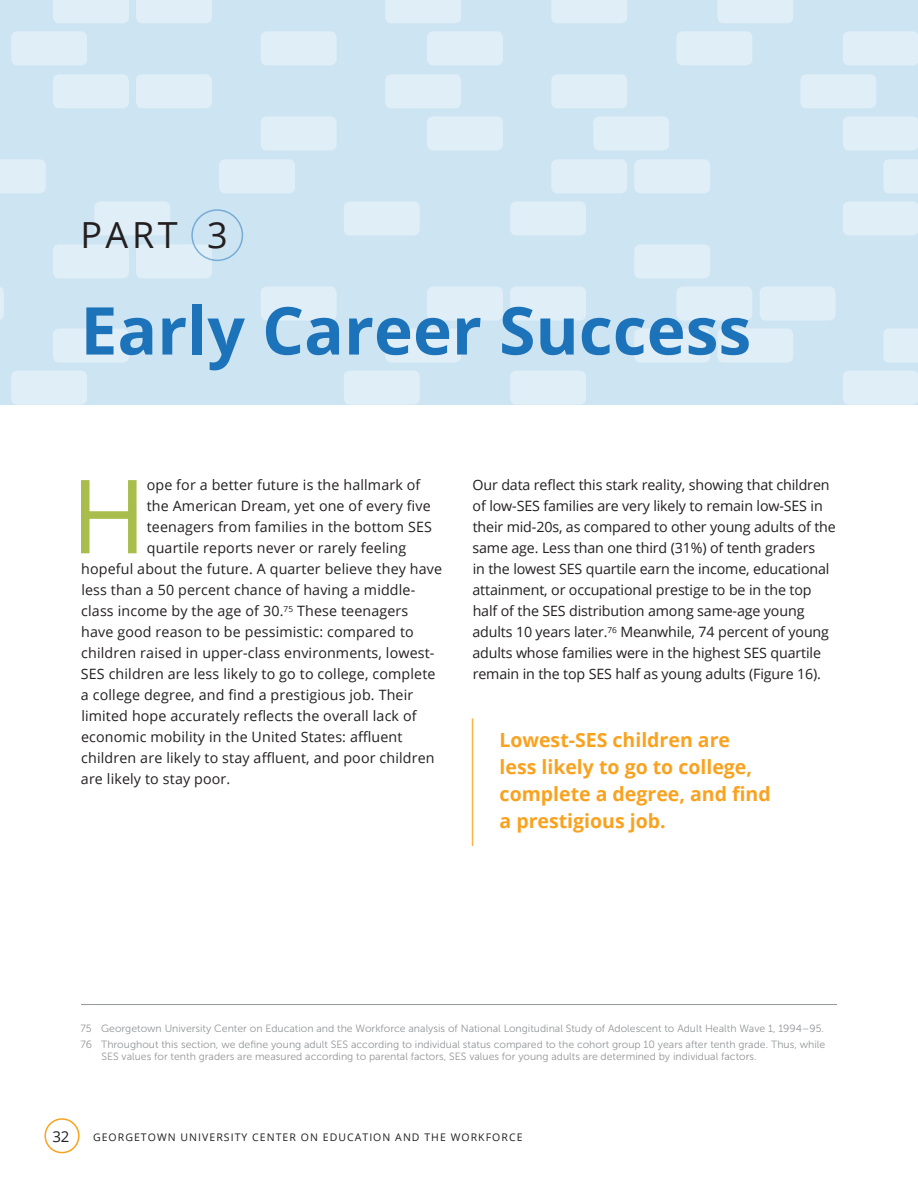
<style>
.page{position:relative;width:918px;height:1188px;background:#fff}
.page>*{position:absolute;margin:0;border:0;box-sizing:border-box;transform-origin:0 0}
.Body__with_drop_cap{font:102.45px "Open Sans";color:#a8bd4c}
.Major_Heading{font:700 66px "Open Sans";color:#1d73ba}
.Heading_Slug{font:36px "Open Sans";color:#231f20}
.Pull_quote__yellow{font:700 19.5px/27px "Open Sans";color:#f9a21f}
.t1{font:15px "Open Sans";color:#231f20}
.Body__with_drop_cap-2{font:14.25px "Open Sans";letter-spacing:.01em;color:#231f20}
.Body_text{font:14.25px/21px "Open Sans";letter-spacing:-.01em;color:#231f20}
.Footnote{font:10.5px/12px "Museo Sans 300";color:#939598}
.t2{font:10.5px "Open Sans";letter-spacing:.1em;color:#231f20}
</style>
<div class="page">
<div style="left:44px;top:1118px;width:36px;height:35px;border:2px solid #f9a21f;border-radius:50%"></div>
<div style="left:0;top:0;width:918px;height:405px;background:#cde4f2"></div>
<div style="left:261px;top:116px;width:76px;height:34px;background:#e0eef7;border-radius:6px"></div>
<div style="left:593px;top:116px;width:76px;height:34px;background:#e0eef7;border-radius:6px"></div>
<div style="left:427px;top:116px;width:76px;height:34px;background:#e0eef7;border-radius:6px"></div>
<div style="left:843px;top:116px;width:75px;height:34px;background:#e0eef7;border-radius:6px"></div>
<div style="left:261px;top:31px;width:76px;height:34px;background:#e0eef7;border-radius:6px"></div>
<div style="left:11px;top:31px;width:76px;height:34px;background:#e0eef7;border-radius:6px"></div>
<div style="left:427px;top:31px;width:76px;height:34px;background:#e0eef7;border-radius:6px"></div>
<div style="left:676px;top:31px;width:76px;height:34px;background:#e0eef7;border-radius:6px"></div>
<div style="left:843px;top:31px;width:75px;height:34px;background:#e0eef7;border-radius:6px"></div>
<div style="left:261px;top:286px;width:76px;height:34px;background:#e0eef7;border-radius:6px"></div>
<svg style="left:0;top:287px;width:4px;height:33px"></svg>
<div style="left:427px;top:286px;width:76px;height:34px;background:#e0eef7;border-radius:6px"></div>
<div style="left:760px;top:286px;width:76px;height:34px;background:#e0eef7;border-radius:6px"></div>
<div style="left:676px;top:286px;width:76px;height:34px;background:#e0eef7;border-radius:6px"></div>
<div style="left:510px;top:286px;width:76px;height:34px;background:#e0eef7;border-radius:6px"></div>
<div style="left:94px;top:201px;width:76px;height:34px;background:#e0eef7;border-radius:6px"></div>
<div style="left:344px;top:201px;width:76px;height:34px;background:#e0eef7;border-radius:6px"></div>
<div style="left:510px;top:201px;width:76px;height:34px;background:#e0eef7;border-radius:6px"></div>
<div style="left:843px;top:201px;width:75px;height:34px;background:#e0eef7;border-radius:6px"></div>
<div style="left:11px;top:371px;width:76px;height:34px;background:#e0eef7;border-radius:6px"></div>
<div style="left:344px;top:371px;width:76px;height:34px;background:#e0eef7;border-radius:6px"></div>
<div style="left:510px;top:371px;width:76px;height:34px;background:#e0eef7;border-radius:6px"></div>
<div style="left:843px;top:371px;width:75px;height:34px;background:#e0eef7;border-radius:6px"></div>
<div style="left:136px;top:244px;width:76px;height:34px;background:#e0eef7;border-radius:6px"></div>
<div style="left:53px;top:244px;width:76px;height:34px;background:#e0eef7;border-radius:6px"></div>
<div style="left:634px;top:244px;width:76px;height:34px;background:#e0eef7;border-radius:6px"></div>
<div style="left:136px;top:74px;width:76px;height:34px;background:#e0eef7;border-radius:6px"></div>
<div style="left:53px;top:74px;width:76px;height:34px;background:#e0eef7;border-radius:6px"></div>
<div style="left:385px;top:74px;width:76px;height:34px;background:#e0eef7;border-radius:6px"></div>
<div style="left:800px;top:74px;width:76px;height:34px;background:#e0eef7;border-radius:6px"></div>
<div style="left:551px;top:74px;width:76px;height:34px;background:#e0eef7;border-radius:6px"></div>
<div style="left:219px;top:159px;width:76px;height:34px;background:#e0eef7;border-radius:6px"></div>
<div style="left:0;top:159px;width:46px;height:34px;background:#e0eef7"></div>
<div style="left:551px;top:159px;width:76px;height:34px;background:#e0eef7;border-radius:6px"></div>
<div style="left:634px;top:159px;width:76px;height:34px;background:#e0eef7;border-radius:6px"></div>
<svg style="left:883px;top:159px;width:35px;height:34px"></svg>
<div style="left:53px;top:329px;width:76px;height:34px;background:#e0eef7;border-radius:6px"></div>
<div style="left:385px;top:329px;width:76px;height:34px;background:#e0eef7;border-radius:6px"></div>
<div style="left:717px;top:329px;width:76px;height:34px;background:#e0eef7;border-radius:6px"></div>
<div style="left:634px;top:329px;width:76px;height:34px;background:#e0eef7;border-radius:6px"></div>
<svg style="left:883px;top:329px;width:35px;height:33px"></svg>
<div style="left:136px;top:0;width:76px;height:23px;background:#e0eef7"></div>
<div style="left:53px;top:0;width:76px;height:23px;background:#e0eef7"></div>
<div style="left:551px;top:0;width:76px;height:23px;background:#e0eef7"></div>
<div style="left:385px;top:0;width:76px;height:23px;background:#e0eef7"></div>
<div style="left:717px;top:0;width:76px;height:23px;background:#e0eef7"></div>
<hr style="left:81px;top:1004px;width:756px;height:1px;background:#939598">
<hr style="left:472px;top:718px;width:1px;height:128px;background:#fbb24d">
<div style="left:191px;top:209px;width:52px;height:52px;border:2px solid #1d73ba;border-radius:50%"></div>
<p class="Heading_Slug" style="left:80px;top:210px;width:149px">PART 3</p>
<p class="Major_Heading" style="left:80px;top:284px;width:672px">Early Career Success</p>
<p class="Body__with_drop_cap" style="left:71px;top:446px;width:77px">H</p>
<p class="Body__with_drop_cap-2" style="left:147px;top:475px;width:275px">ope for a better future is the hallmark of</p>
<p class="Body__with_drop_cap-2" style="left:147px;top:496px;width:285px">the American Dream, yet one of every five</p>
<p class="Body__with_drop_cap-2" style="left:147px;top:517px;width:287px">teenagers from families in the bottom SES</p>
<p class="Body__with_drop_cap-2" style="left:147px;top:538px;width:261px">quartile reports never or rarely feeling</p>
<p class="Body__with_drop_cap-2" style="left:81px;top:559px;width:363px">hopeful about the future. A quarter believe they have</p>
<p class="Body__with_drop_cap-2" style="left:81px;top:580px;width:335px">less than a 50 percent chance of having a middle-</p>
<p class="Body__with_drop_cap-2" style="left:81px;top:601px;width:329px">class income by the age of 30.<sup>75</sup> These teenagers</p>
<p class="Body__with_drop_cap-2" style="left:81px;top:622px;width:334px">have good reason to be pessimistic: compared to</p>
<p class="Body__with_drop_cap-2" style="left:81px;top:643px;width:355px">children raised in upper-class environments, lowest-</p>
<p class="Body__with_drop_cap-2" style="left:81px;top:664px;width:356px">SES children are less likely to go to college, complete</p>
<p class="Body__with_drop_cap-2" style="left:81px;top:685px;width:334px">a college degree, and find a prestigious job. Their</p>
<p class="Body__with_drop_cap-2" style="left:81px;top:706px;width:337px">limited hope accurately reflects the overall lack of</p>
<p class="Body__with_drop_cap-2" style="left:81px;top:727px;width:323px">economic mobility in the United States: affluent</p>
<p class="Body__with_drop_cap-2" style="left:81px;top:748px;width:355px">children are likely to stay affluent, and poor children</p>
<p class="Body__with_drop_cap-2" style="left:81px;top:769px;width:151px">are likely to stay poor.</p>
<p class="Body_text" style="left:472px;top:474px;width:365px">Our data reflect this stark reality, showing that children of low-SES families are very likely to remain low-SES in their mid-20s, as compared to other young adults of the same age. Less than one third (31%) of tenth graders<br>in the lowest SES quartile earn the income, educational attainment, or occupational prestige to be in the top half of the SES distribution among same-age young adults 10 years later.<sup>76</sup> Meanwhile, 74 percent of young adults whose families were in the highest SES quartile remain in the top SES half as young adults (Figure 16).</p>
<p class="Pull_quote__yellow" style="left:499px;top:726px;width:273px">Lowest-SES children are less likely to go to college, complete a degree, and find a prestigious job.</p>
<p class="Footnote" style="left:80px;top:1022px;width:745px">75 Georgetown University Center on Education and the Workforce analysis of National Longitudinal Study of Adolescent to Adult Health Wave 1, 1994–95.</p>
<p class="Footnote" style="left:101px;top:1038px;width:725px;text-indent:-21px">76 Throughout this section, we define young adult SES according to individual status compared to the cohort group 10 years after tenth grade. Thus, while<br>SES values for tenth graders are measured according to parental factors, SES values for young adults are determined by individual factors.</p>
<p class="t1" style="left:52px;top:1126px;width:19px">32</p>
<p class="t2" style="left:93px;top:1130px;width:431px">GEORGETOWN UNIVERSITY CENTER ON EDUCATION AND THE WORKFORCE</p>
</div>
